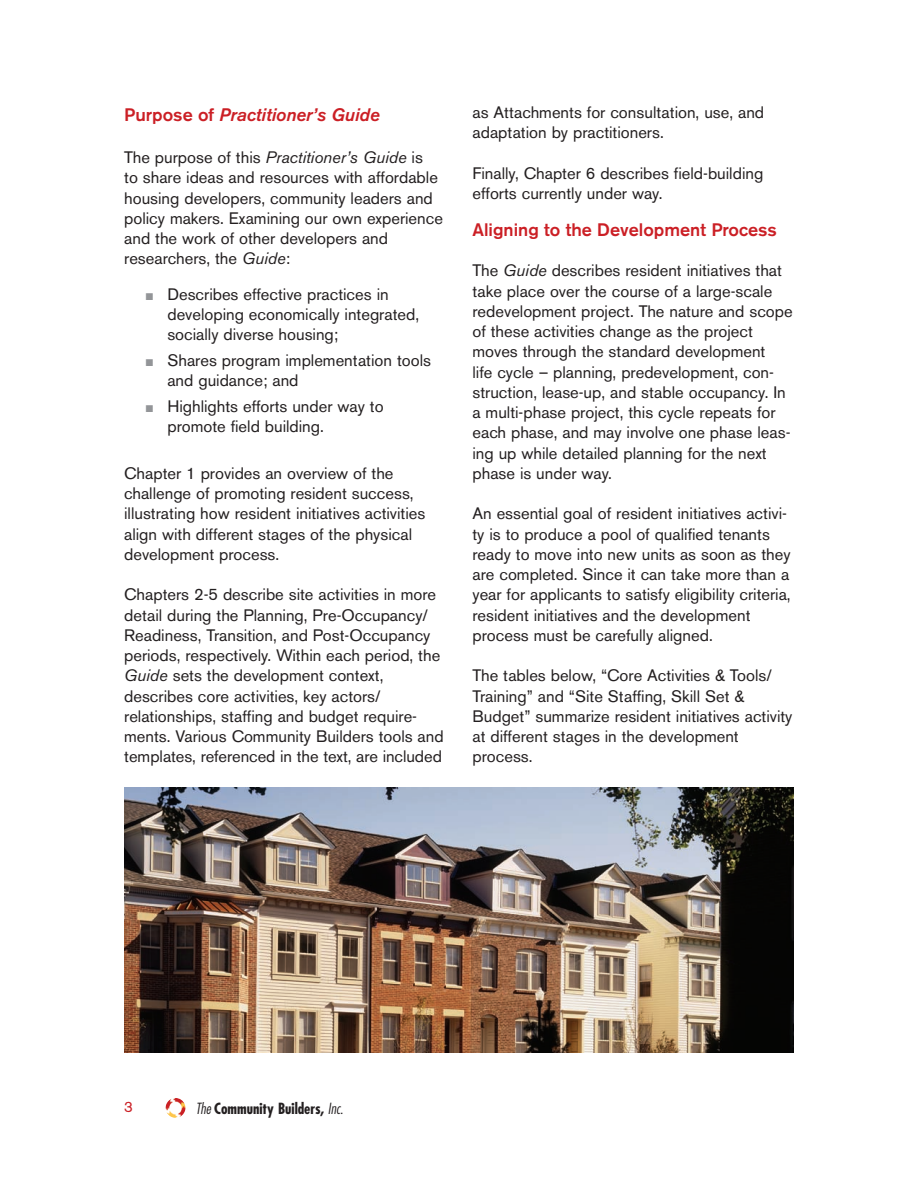
<style>
.page{position:relative;width:918px;height:1188px;background:#fff}
.page>*{position:absolute;margin:0;border:0;box-sizing:border-box;transform-origin:0 0}
.t1{font:500 18px "Akzidenz Grotesk BE";color:#cb1f25}
.t2{font:italic 500 18px "Akzidenz Grotesk BE";color:#cb1f25}
.t3{font:16.5px/20.2px "Akzidenz Grotesk BE";color:#231f20}
.t4{font:700 condensed 15px "Futura";color:#231f20}
.t5{font:15px "Akzidenz Grotesk BE";color:#cb1f25}
.s1{font-style:normal}
.s2{font-style:italic}
.s3{color:#939598}
.s4{font-weight:300;font-style:italic}
</style>
<div class="page">
<img style="left:166px;top:1098px;width:19px;height:20px">
<img style="left:124px;top:788px;width:670px;height:265px">
<p class="t2" style="left:124px;top:108px;width:257px"><span class="s1">Purpose of</span> Practitioner’s Guide</p>
<p class="t3" style="left:124px;top:149px;width:320px">The purpose of this <span class="s2">Practitioner’s Guide</span> is<br>to share ideas and resources with affordable housing developers, community leaders and policy makers. Examining our own experience and the work of other developers and researchers, the <span class="s2">Guide</span>:</p>
<p class="t3" style="left:167px;top:286px;width:253px;line-height:19.8px;text-indent:-22px"><span class="s3">■</span> Describes effective practices in developing economically integrated, socially diverse housing;</p>
<p class="t3" style="left:167px;top:352px;width:265px;line-height:19.8px;text-indent:-22px"><span class="s3">■</span> Shares program implementation tools and guidance; and</p>
<p class="t3" style="left:167px;top:398px;width:218px;line-height:19.8px;text-indent:-22px"><span class="s3">■</span> Highlights efforts under way to promote field building.</p>
<p class="t3" style="left:124px;top:465px;width:303px">Chapter 1 provides an overview of the challenge of promoting resident success, illustrating how resident initiatives activities align with different stages of the physical development process.</p>
<p class="t3" style="left:124px;top:586px;width:321px">Chapters 2-5 describe site activities in more detail during the Planning, Pre-Occupancy/ Readiness, Transition, and Post-Occupancy periods, respectively. Within each period, the <span class="s2">Guide</span> sets the development context, describes core activities, key actors/ relationships, staffing and budget require&shy;ments. Various Community Builders tools and templates, referenced in the text, are included</p>
<p class="t3" style="left:472px;top:104px;width:293px">as Attachments for consultation, use, and adaptation by practitioners.</p>
<p class="t3" style="left:472px;top:165px;width:292px">Finally, Chapter 6 describes field-building efforts currently under way.</p>
<p class="t1" style="left:472px;top:223px;width:306px">Aligning to the Development Process</p>
<p class="t3" style="left:472px;top:262px;width:322px">The <span class="s2">Guide</span> describes resident initiatives that take place over the course of a large-scale redevelopment project. The nature and scope of these activities change as the project moves through the standard development<br>life cycle – planning, predevelopment, con&shy;struction, lease-up, and stable occupancy. In a multi-phase project, this cycle repeats for each phase, and may involve one phase leas&shy;ing up while detailed planning for the next phase is under way.</p>
<p class="t3" style="left:472px;top:505px;width:320px">An essential goal of resident initiatives activi&shy;ty is to produce a pool of qualified tenants ready to move into new units as soon as they are completed. Since it can take more than a year for applicants to satisfy eligibility criteria, resident initiatives and the development process must be carefully aligned.</p>
<p class="t3" style="left:472px;top:667px;width:322px">The tables below, “Core Activities &amp; Tools/ Training” and “Site Staffing, Skill Set &amp; Budget” summarize resident initiatives activity at different stages in the development process.</p>
<p class="t5" style="left:124px;top:1101px;width:10px">3</p>
<p class="t4" style="left:196px;top:1101px;width:149px"><span class="s4">The</span> Community Builders, <span class="s4">Inc.</span></p>
</div>
